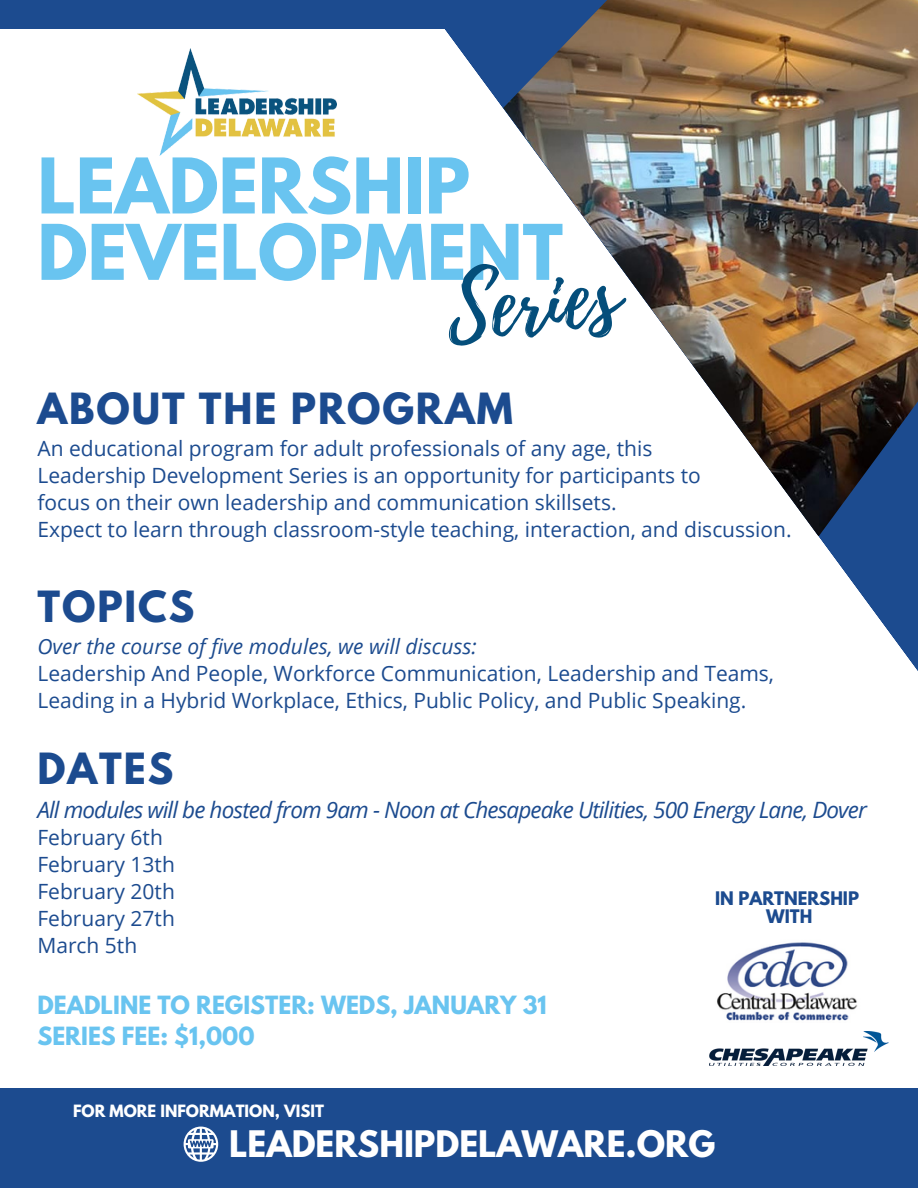
<style>
.page{position:relative;width:918px;height:1188px;background:#fff}
.page>*{position:absolute;margin:0;border:0;box-sizing:border-box;transform-origin:0 0}
.t1{font:88.05px "Playlist Script";color:#044e7b}
.t2{font:700 67.95px/66.3px "League Spartan";color:#69c4f0}
.t3{font:700 38.1px "League Spartan";letter-spacing:.05em;color:#1c4b8f}
.t4{font:700 32.4px "League Spartan";color:#fff}
.t5{font:italic 22.5px "Open Sans";letter-spacing:-.04em;color:#1c4b8f}
.t6{font:700 22.2px "League Spartan";color:#69c4f0}
.t7{font:21px/27px "Open Sans";color:#1c4b8f}
.t8{font:italic 21px "Open Sans";color:#1c4b8f}
.t9{font:700 16.5px "League Spartan";color:#1c4b8f}
.t10{font:700 15px "League Spartan";color:#fff}
</style>
<div class="page">
<div style="left:0;top:1088px;width:918px;height:100px;background:#1c4b8f"></div>
<div style="left:0;top:0;width:918px;height:29px;background:#1c4b8f"></div>
<svg style="left:445px;top:29px;width:473px;height:642px"></svg>
<img style="left:503px;top:0;width:415px;height:536px">
<img style="left:138px;top:48px;width:199px;height:107px">
<svg style="left:184px;top:1127px;width:34px;height:34px"></svg>
<img style="left:717px;top:942px;width:141px;height:79px">
<img style="left:710px;top:1032px;width:179px;height:33px">
<p class="t2" style="left:37px;top:162px;width:527px">LEADERSHIP<br>DEVELOPMENT</p>
<p class="t1" style="left:441px;top:246px;width:175px;rotate:-5deg">Series</p>
<p class="t3" style="left:37px;top:390px;width:477px">ABOUT THE PROGRAM</p>
<p class="t7" style="left:37px;top:435px;width:617px">An educational program for adult professionals of any age, this</p>
<p class="t7" style="left:37px;top:462px;width:665px">Leadership Development Series is an opportunity for participants to</p>
<p class="t7" style="left:37px;top:489px;width:581px">focus on their own leadership and communication skillsets.</p>
<p class="t7" style="left:37px;top:516px;width:756px">Expect to learn through classroom-style teaching, interaction, and discussion.</p>
<p class="t3" style="left:37px;top:587px;width:159px">TOPICS</p>
<p class="t8" style="left:37px;top:631px;width:441px">Over the course of five modules, we will discuss:</p>
<p class="t7" style="left:37px;top:659px;width:738px">Leadership And People, Workforce Communication, Leadership and Teams,<br>Leading in a Hybrid Workplace, Ethics, Public Policy, and Public Speaking.</p>
<p class="t3" style="left:37px;top:749px;width:138px">DATES</p>
<p class="t5" style="left:37px;top:794px;width:831px">All modules will be hosted from 9am - Noon at Chesapeake Utilities, 500 Energy Lane, Dover</p>
<p class="t7" style="left:37px;top:823px;width:127px">February 6th</p>
<p class="t7" style="left:37px;top:850px;width:139px">February 13th</p>
<p class="t7" style="left:37px;top:877px;width:139px">February 20th</p>
<p class="t7" style="left:37px;top:904px;width:139px">February 27th</p>
<p class="t7" style="left:37px;top:931px;width:101px">March 5th</p>
<p class="t9" style="left:715px;top:891px;width:146px">IN PARTNERSHIP</p>
<p class="t9" style="left:766px;top:909px;width:48px">WITH</p>
<p class="t6" style="left:37px;top:994px;width:511px">DEADLINE TO REGISTER: WEDS, JANUARY 31</p>
<p class="t6" style="left:37px;top:1025px;width:219px">SERIES FEE: $1,000</p>
<p class="t10" style="left:73px;top:1103px;width:253px">FOR MORE INFORMATION, VISIT</p>
<p class="t4" style="left:229px;top:1128px;width:488px">LEADERSHIPDELAWARE.ORG</p>
</div>
